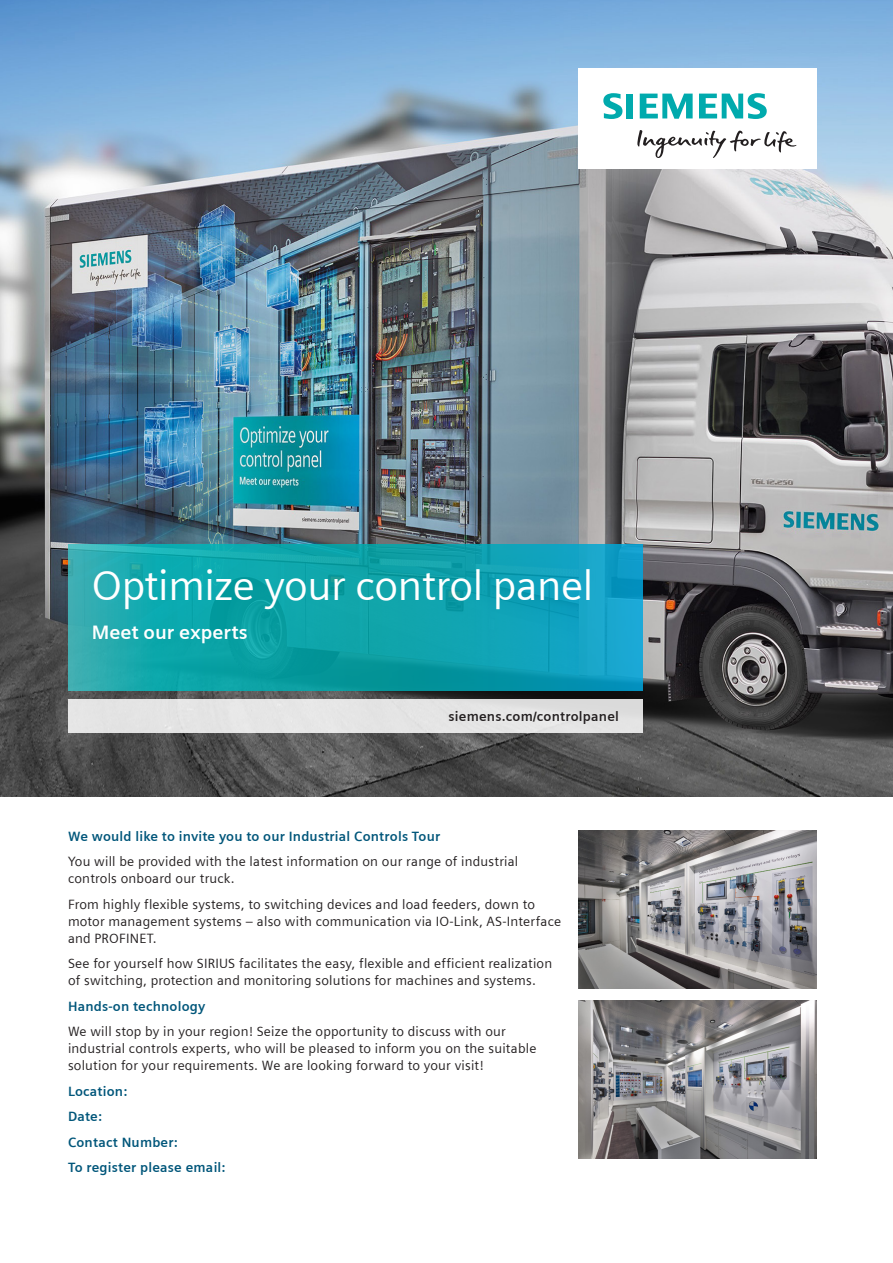
<style>
.page{position:relative;width:893px;height:1263px;background:#fff}
.page>*{position:absolute;margin:0;border:0;box-sizing:border-box;transform-origin:0 0}
._01__Headline__26pt{font:42px "Siemens Sans";letter-spacing:-.01em;color:#fff}
._02__Subhead__13pt_1{font:700 19.5px "Siemens Sans";color:#fff}
._04__Copy___9pt_4mm{font:13.5px/17px "Siemens Sans";letter-spacing:.015em;color:#231f20}
._04__Copy___9pt_4mm-2{font:700 13.5px "Siemens Sans";letter-spacing:.015em;color:#00567a}
._04__URL__9pt{font:700 13.5px "Siemens Sans";letter-spacing:.015em;color:#231f20}
</style>
<div class="page">
<img style="left:0;top:0;width:893px;height:796px">
<div style="left:578px;top:68px;width:238px;height:101px;background:#fff"></div>
<svg style="left:637px;top:130px;width:159px;height:28px"></svg>
<svg style="left:603px;top:93px;width:30px;height:26px"></svg>
<svg style="left:640px;top:94px;width:53px;height:25px"></svg>
<svg style="left:699px;top:93px;width:68px;height:26px"></svg>
<img style="left:578px;top:830px;width:238px;height:158px">
<img style="left:578px;top:1001px;width:238px;height:157px">
<div style="left:68px;top:699px;width:575px;height:33px;background:#e4e4e4"></div>
<svg style="left:68px;top:544px;width:575px;height:147px"></svg>
<p class="_01__Headline__26pt" style="left:92px;top:562px;width:503px">Optimize your control panel</p>
<p class="_02__Subhead__13pt_1" style="left:92px;top:621px;width:157px">Meet our experts</p>
<p class="_04__URL__9pt" style="left:448px;top:708px;width:172px">siemens.com/controlpanel</p>
<p class="_04__Copy___9pt_4mm-2" style="left:68px;top:828px;width:374px">We would like to invite you to our Industrial Controls Tour</p>
<p class="_04__Copy___9pt_4mm" style="left:68px;top:853px;width:452px">You will be provided with the latest information on our range of industrial controls onboard our truck.</p>
<p class="_04__Copy___9pt_4mm" style="left:68px;top:896px;width:495px">From highly flexible systems, to switching devices and load feeders, down to motor management systems – also with communication via IO-Link, AS-Interface and PROFINET.</p>
<p class="_04__Copy___9pt_4mm" style="left:68px;top:955px;width:486px">See for yourself how SIRIUS facilitates the easy, flexible and efficient realization of switching, protection and monitoring solutions for machines and systems.</p>
<p class="_04__Copy___9pt_4mm-2" style="left:68px;top:998px;width:139px">Hands-on technology</p>
<p class="_04__Copy___9pt_4mm" style="left:68px;top:1023px;width:470px">We will stop by in your region! Seize the opportunity to discuss with our industrial controls experts, who will be pleased to inform you on the suitable solution for your requirements. We are looking forward to your visit!</p>
<p class="_04__Copy___9pt_4mm-2" style="left:68px;top:1083px;width:61px">Location:</p>
<p class="_04__Copy___9pt_4mm-2" style="left:68px;top:1109px;width:36px">Date:</p>
<p class="_04__Copy___9pt_4mm-2" style="left:68px;top:1134px;width:111px">Contact Number:</p>
<p class="_04__Copy___9pt_4mm-2" style="left:68px;top:1160px;width:159px">To register please email:</p>
</div>
